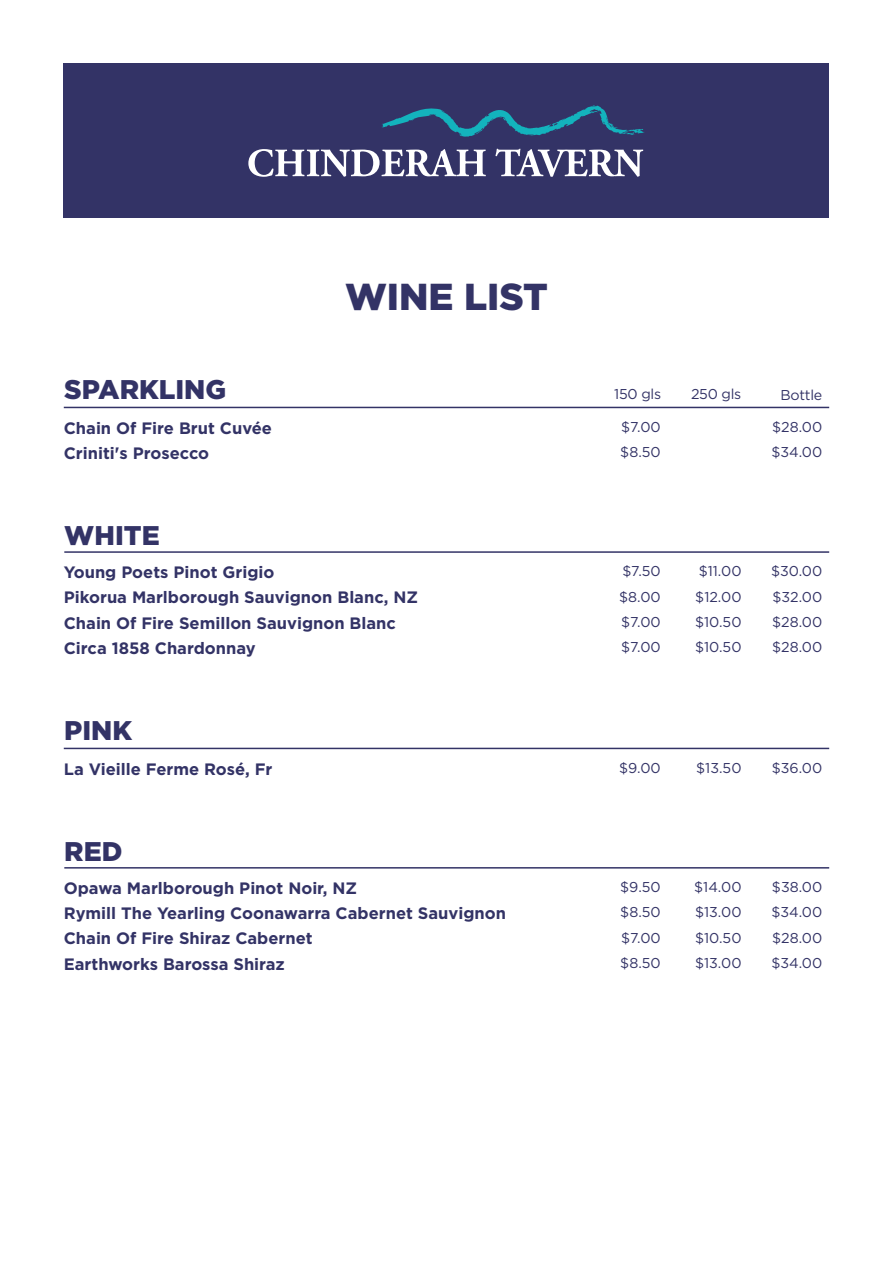
<style>
.page{position:relative;width:893px;height:1263px;background:#fff}
.page>*{position:absolute;margin:0;border:0;box-sizing:border-box;transform-origin:0 0}
.t1{font:900 37.5px "Gotham";color:#336}
.t2{font:900 27px "Gotham";color:#336}
.Menu_Item{font:700 16.5px "Gotham";color:#336}
.Menu_Description{font:14.25px "Gotham";color:#336}
.Menu_Item-2{font:14.25px "Gotham";letter-spacing:-.02em;color:#336}
</style>
<div class="page">
<div style="left:64px;top:64px;width:765px;height:154px;background:#336"></div>
<hr style="left:64px;top:407px;width:765px;height:1px;background:#336">
<hr style="left:64px;top:551px;width:765px;height:2px;background:#336">
<hr style="left:64px;top:748px;width:765px;height:1px;background:#336">
<hr style="left:64px;top:867px;width:765px;height:1px;background:#336">
<svg style="left:248px;top:149px;width:238px;height:28px"></svg>
<svg style="left:495px;top:149px;width:148px;height:28px"></svg>
<svg style="left:382px;top:105px;width:263px;height:32px"></svg>
<p class="t2" style="left:64px;top:371px;width:163px">SPARKLING</p>
<p class="t1" style="left:345px;top:271px;width:204px">WINE LIST</p>
<p class="Menu_Item-2" style="left:614px;top:385px;width:48px">150 gls</p>
<p class="Menu_Item-2" style="left:691px;top:385px;width:52px">250 gls</p>
<p class="Menu_Item-2" style="left:780px;top:386px;width:43px">Bottle</p>
<p class="Menu_Item" style="left:64px;top:417px;width:210px">Chain Of Fire Brut Cuvée</p>
<p class="Menu_Description" style="left:621px;top:418px;width:41px">$7.00</p>
<p class="Menu_Description" style="left:772px;top:418px;width:52px">$28.00</p>
<p class="Menu_Item" style="left:64px;top:442px;width:147px">Criniti's Prosecco</p>
<p class="Menu_Description" style="left:620px;top:443px;width:42px">$8.50</p>
<p class="Menu_Description" style="left:771px;top:443px;width:52px">$34.00</p>
<p class="t2" style="left:64px;top:517px;width:97px">WHITE</p>
<p class="Menu_Item" style="left:64px;top:561px;width:212px">Young Poets Pinot Grigio</p>
<p class="Menu_Description" style="left:622px;top:562px;width:40px">$7.50</p>
<p class="Menu_Description" style="left:699px;top:562px;width:44px">$11.00</p>
<p class="Menu_Description" style="left:771px;top:562px;width:53px">$30.00</p>
<p class="Menu_Item" style="left:64px;top:587px;width:356px">Pikorua Marlborough Sauvignon Blanc, NZ</p>
<p class="Menu_Description" style="left:619px;top:587px;width:43px">$8.00</p>
<p class="Menu_Description" style="left:695px;top:587px;width:48px">$12.00</p>
<p class="Menu_Description" style="left:772px;top:587px;width:51px">$32.00</p>
<p class="Menu_Item" style="left:64px;top:612px;width:334px">Chain Of Fire Semillon Sauvignon Blanc</p>
<p class="Menu_Description" style="left:621px;top:613px;width:41px">$7.00</p>
<p class="Menu_Description" style="left:695px;top:613px;width:48px">$10.50</p>
<p class="Menu_Description" style="left:772px;top:613px;width:52px">$28.00</p>
<p class="Menu_Item" style="left:64px;top:637px;width:193px">Circa 1858 Chardonnay</p>
<p class="Menu_Description" style="left:621px;top:638px;width:41px">$7.00</p>
<p class="Menu_Description" style="left:695px;top:638px;width:48px">$10.50</p>
<p class="Menu_Description" style="left:772px;top:638px;width:52px">$28.00</p>
<p class="t2" style="left:64px;top:712px;width:69px">PINK</p>
<p class="Menu_Item" style="left:64px;top:758px;width:210px">La Vieille Ferme Rosé, Fr</p>
<p class="Menu_Description" style="left:619px;top:759px;width:43px">$9.00</p>
<p class="Menu_Description" style="left:696px;top:759px;width:47px">$13.50</p>
<p class="Menu_Description" style="left:772px;top:759px;width:52px">$36.00</p>
<p class="t2" style="left:64px;top:833px;width:60px">RED</p>
<p class="Menu_Item" style="left:64px;top:877px;width:295px">Opawa Marlborough Pinot Noir, NZ</p>
<p class="Menu_Description" style="left:620px;top:878px;width:42px">$9.50</p>
<p class="Menu_Description" style="left:694px;top:878px;width:49px">$14.00</p>
<p class="Menu_Description" style="left:772px;top:878px;width:52px">$38.00</p>
<p class="Menu_Item" style="left:64px;top:902px;width:444px">Rymill The Yearling Coonawarra Cabernet Sauvignon</p>
<p class="Menu_Description" style="left:620px;top:903px;width:42px">$8.50</p>
<p class="Menu_Description" style="left:695px;top:903px;width:48px">$13.00</p>
<p class="Menu_Description" style="left:771px;top:903px;width:52px">$34.00</p>
<p class="Menu_Item" style="left:64px;top:928px;width:250px">Chain Of Fire Shiraz Cabernet</p>
<p class="Menu_Description" style="left:621px;top:928px;width:41px">$7.00</p>
<p class="Menu_Description" style="left:695px;top:928px;width:48px">$10.50</p>
<p class="Menu_Description" style="left:772px;top:928px;width:52px">$28.00</p>
<p class="Menu_Item" style="left:64px;top:953px;width:223px">Earthworks Barossa Shiraz</p>
<p class="Menu_Description" style="left:620px;top:954px;width:42px">$8.50</p>
<p class="Menu_Description" style="left:695px;top:954px;width:48px">$13.00</p>
<p class="Menu_Description" style="left:771px;top:954px;width:52px">$34.00</p>
</div>
